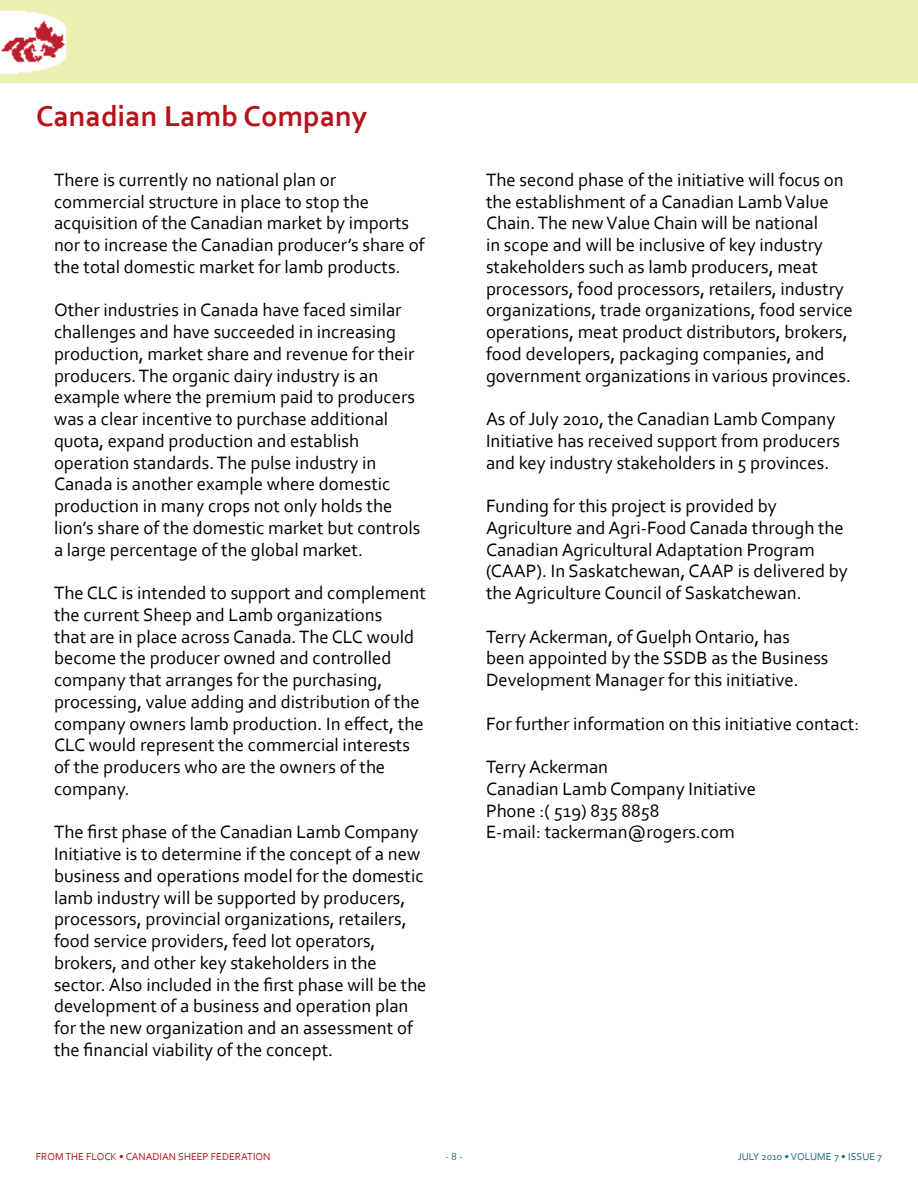
<style>
.page{position:relative;width:918px;height:1188px;background:#fff}
.page>*{position:absolute;margin:0;border:0;box-sizing:border-box;transform-origin:0 0}
.t1{font:700 30px "Corbel";color:#b5121b}
.t2{font:18.75px/21.8px "Corbel";color:#000}
.t3{font:10.5px "Corbel";color:#b5121b}
.t4{font:10.5px "Corbel";color:#1c6882}
</style>
<div class="page">
<div style="left:0;top:0;width:918px;height:82px;background:#e9f0b2"></div>
<h1 class="t1" style="left:36px;top:97px;width:333px">Canadian Lamb Company</h1>
<p class="t2" style="left:54px;top:168px;width:372px">There is currently no national plan or commercial structure in place to stop the acquisition of the Canadian market by imports nor to increase the Canadian producer’s share of the total domestic market for lamb products.</p>
<p class="t2" style="left:54px;top:299px;width:368px">Other industries in Canada have faced similar challenges and have succeeded in increasing production, market share and revenue for their producers. The organic dairy industry is an example where the premium paid to producers was a clear incentive to purchase additional quota, expand production and establish operation standards. The pulse industry in Canada is another example where domestic production in many crops not only holds the lion’s share of the domestic market but controls a large percentage of the global market.</p>
<p class="t2" style="left:54px;top:582px;width:373px">The CLC is intended to support and complement the current Sheep and Lamb organizations<br>that are in place across Canada. The CLC would become the producer owned and controlled company that arranges for the purchasing, processing, value adding and distribution of the company owners lamb production. In effect, the CLC would represent the commercial interests of the producers who are the owners of the company.</p>
<p class="t2" style="left:54px;top:821px;width:374px">The first phase of the Canadian Lamb Company Initiative is to determine if the concept of a new business and operations model for the domestic lamb industry will be supported by producers, processors, provincial organizations, retailers, food service providers, feed lot operators, brokers, and other key stakeholders in the sector. Also included in the first phase will be the development of a business and operation plan for the new organization and an assessment of the financial viability of the concept.</p>
<p class="t2" style="left:486px;top:168px;width:368px">The second phase of the initiative will focus on the establishment of a Canadian Lamb Value Chain. The new Value Chain will be national<br>in scope and will be inclusive of key industry stakeholders such as lamb producers, meat processors, food processors, retailers, industry organizations, trade organizations, food service operations, meat product distributors, brokers, food developers, packaging companies, and government organizations in various provinces.</p>
<p class="t2" style="left:486px;top:408px;width:355px">As of July 2010, the Canadian Lamb Company<br>Initiative has received support from producers and key industry stakeholders in 5 provinces.</p>
<p class="t2" style="left:486px;top:495px;width:363px">Funding for this project is provided by Agriculture and Agri-Food Canada through the Canadian Agricultural Adaptation Program (CAAP). In Saskatchewan, CAAP is delivered by the Agriculture Council of Saskatchewan.</p>
<p class="t2" style="left:486px;top:625px;width:344px">Terry Ackerman, of Guelph Ontario, has been appointed by the SSDB as the Business<br>Development Manager for this initiative.</p>
<p class="t2" style="left:486px;top:712px;width:375px">For further information on this initiative contact:</p>
<p class="t2" style="left:486px;top:756px;width:272px">Terry Ackerman<br>Canadian Lamb Company Initiative<br>Phone :( 519) 835 8858<br>E-mail: tackerman@rogers.com</p>
<p class="t3" style="left:36px;top:1150px;width:236px">FROM THE FLOCK • CANADIAN SHEEP FEDERATION</p>
<p class="t4" style="left:446px;top:1150px;width:19px">- 8 -</p>
<p class="t4" style="left:738px;top:1150px;width:146px">JULY 2010 • VOLUME 7 • ISSUE 7</p>
</div>
